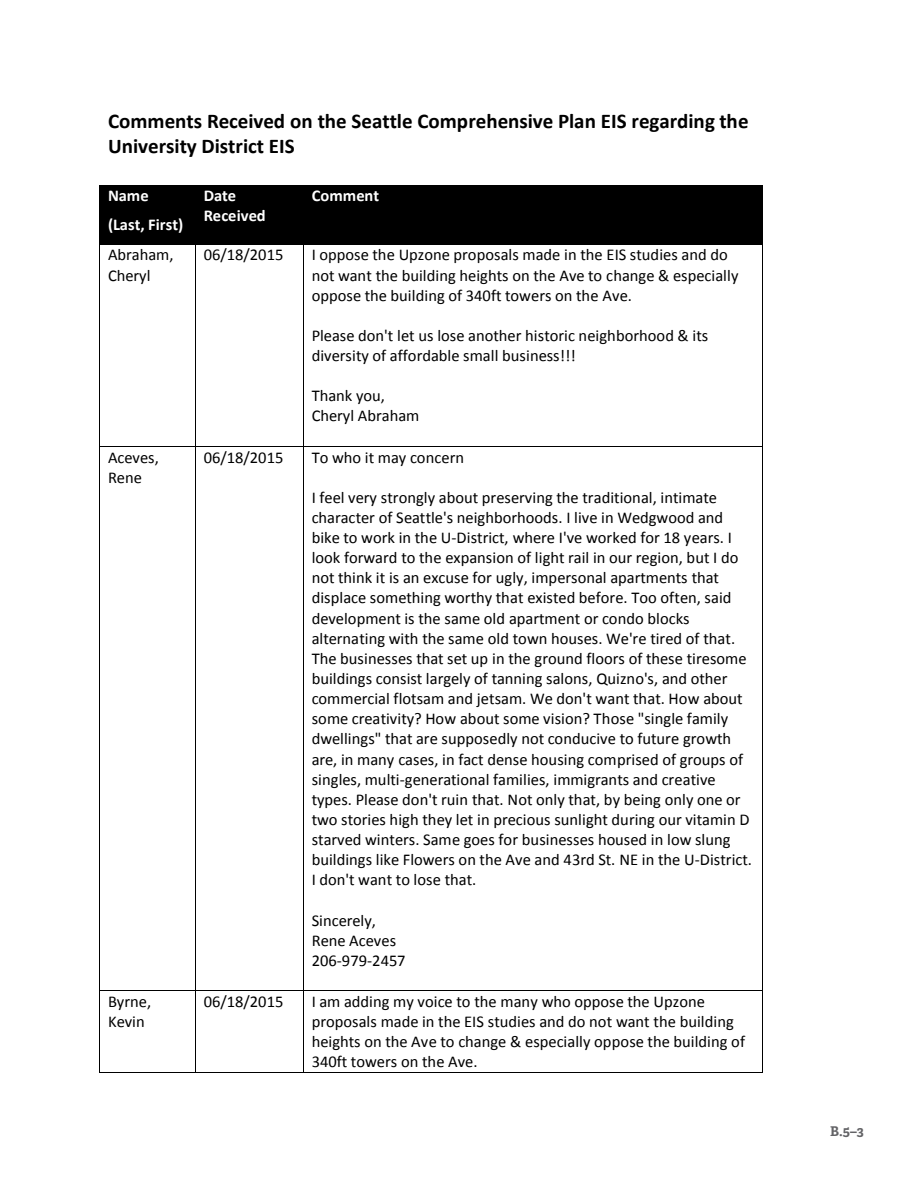
<style>
.page{position:relative;width:918px;height:1188px;background:#fff}
.page>*{position:absolute;margin:0;border:0;box-sizing:border-box;transform-origin:0 0}
.t1{font:700 21px/25.5px "Calibri";color:#000}
.t2{font:16.5px/20.1px "Calibri";color:#000}
.t3{font:700 16.5px/20.1px "Calibri";color:#fff}
.t4{font:700 13.5px "Adelle Basic";color:#636366}
</style>
<div class="page">
<div style="left:100px;top:186px;width:95px;height:58px;background:#000"></div>
<div style="left:196px;top:186px;width:107px;height:58px;background:#000"></div>
<div style="left:304px;top:186px;width:459px;height:58px;background:#000"></div>
<hr style="left:100px;top:185px;width:96px;height:1px;background:#000">
<hr style="left:196px;top:185px;width:107px;height:1px;background:#000">
<hr style="left:304px;top:185px;width:459px;height:1px;background:#000">
<hr style="left:303px;top:186px;width:1px;height:58px;background:#000">
<hr style="left:763px;top:186px;width:1px;height:58px;background:#000">
<hr style="left:100px;top:244px;width:96px;height:1px;background:#000">
<hr style="left:196px;top:244px;width:107px;height:1px;background:#000">
<hr style="left:304px;top:244px;width:459px;height:1px;background:#000">
<hr style="left:100px;top:245px;width:1px;height:201px;background:#000">
<hr style="left:196px;top:245px;width:1px;height:201px;background:#000">
<hr style="left:303px;top:245px;width:1px;height:201px;background:#000">
<hr style="left:763px;top:245px;width:1px;height:201px;background:#000">
<hr style="left:100px;top:446px;width:96px;height:1px;background:#000">
<hr style="left:196px;top:446px;width:107px;height:1px;background:#000">
<hr style="left:304px;top:446px;width:459px;height:1px;background:#000">
<hr style="left:100px;top:447px;width:1px;height:544px;background:#000">
<hr style="left:196px;top:447px;width:1px;height:544px;background:#000">
<hr style="left:303px;top:447px;width:1px;height:544px;background:#000">
<hr style="left:763px;top:447px;width:1px;height:544px;background:#000">
<hr style="left:100px;top:991px;width:96px;height:1px;background:#000">
<hr style="left:196px;top:991px;width:107px;height:1px;background:#000">
<hr style="left:304px;top:991px;width:459px;height:1px;background:#000">
<hr style="left:100px;top:992px;width:1px;height:80px;background:#000">
<hr style="left:100px;top:1072px;width:96px;height:1px;background:#000">
<hr style="left:196px;top:992px;width:1px;height:80px;background:#000">
<hr style="left:196px;top:1072px;width:107px;height:1px;background:#000">
<hr style="left:303px;top:992px;width:1px;height:80px;background:#000">
<hr style="left:304px;top:1072px;width:459px;height:1px;background:#000">
<hr style="left:763px;top:992px;width:1px;height:80px;background:#000">
<p class="t1" style="left:108px;top:107px;width:642px">Comments Received on the Seattle Comprehensive Plan EIS regarding the<br>University District EIS</p>
<p class="t3" style="left:108px;top:185px;width:42px">Name</p>
<p class="t3" style="left:108px;top:214px;width:77px">(Last, First)</p>
<p class="t3" style="left:204px;top:185px;width:63px">Date<br>Received</p>
<p class="t3" style="left:312px;top:185px;width:69px">Comment</p>
<p class="t2" style="left:108px;top:244px;width:67px">Abraham,<br>Cheryl</p>
<p class="t2" style="left:204px;top:244px;width:81px">06/18/2015</p>
<p class="t2" style="left:312px;top:244px;width:428px">I oppose the Upzone proposals made in the EIS studies and do not want the building heights on the Ave to change &amp; especially oppose the building of 340ft towers on the Ave.</p>
<p class="t2" style="left:312px;top:325px;width:398px">Please don't let us lose another historic neighborhood &amp; its diversity of affordable small business!!!</p>
<p class="t2" style="left:312px;top:385px;width:109px">Thank you,<br>Cheryl Abraham</p>
<p class="t2" style="left:108px;top:447px;width:52px">Aceves,<br>Rene</p>
<p class="t2" style="left:204px;top:447px;width:81px">06/18/2015</p>
<p class="t2" style="left:312px;top:447px;width:154px">To who it may concern</p>
<p class="t2" style="left:312px;top:487px;width:442px">I feel very strongly about preserving the traditional, intimate character of Seattle's neighborhoods. I live in Wedgwood and bike to work in the U-District, where I've worked for 18 years. I look forward to the expansion of light rail in our region, but I do not think it is an excuse for ugly, impersonal apartments that displace something worthy that existed before. Too often, said development is the same old apartment or condo blocks alternating with the same old town houses. We're tired of that.<br>The businesses that set up in the ground floors of these tiresome buildings consist largely of tanning salons, Quizno's, and other commercial flotsam and jetsam. We don't want that. How about some creativity? How about some vision? Those "single family dwellings" that are supposedly not conducive to future growth are, in many cases, in fact dense housing comprised of groups of singles, multi-generational families, immigrants and creative types. Please don't ruin that. Not only that, by being only one or two stories high they let in precious sunlight during our vitamin D starved winters. Same goes for businesses housed in low slung buildings like Flowers on the Ave and 43rd St. NE in the U-District.<br>I don't want to lose that.</p>
<p class="t2" style="left:312px;top:910px;width:95px">Sincerely,<br>Rene Aceves<br>206-979-2457</p>
<p class="t2" style="left:108px;top:991px;width:45px">Byrne,<br>Kevin</p>
<p class="t2" style="left:204px;top:991px;width:81px">06/18/2015</p>
<p class="t2" style="left:312px;top:991px;width:435px">I am adding my voice to the many who oppose the Upzone proposals made in the EIS studies and do not want the building heights on the Ave to change &amp; especially oppose the building of 340ft towers on the Ave.</p>
<p class="t4" style="left:830px;top:1122px;width:35px">B.5–3</p>
</div>
